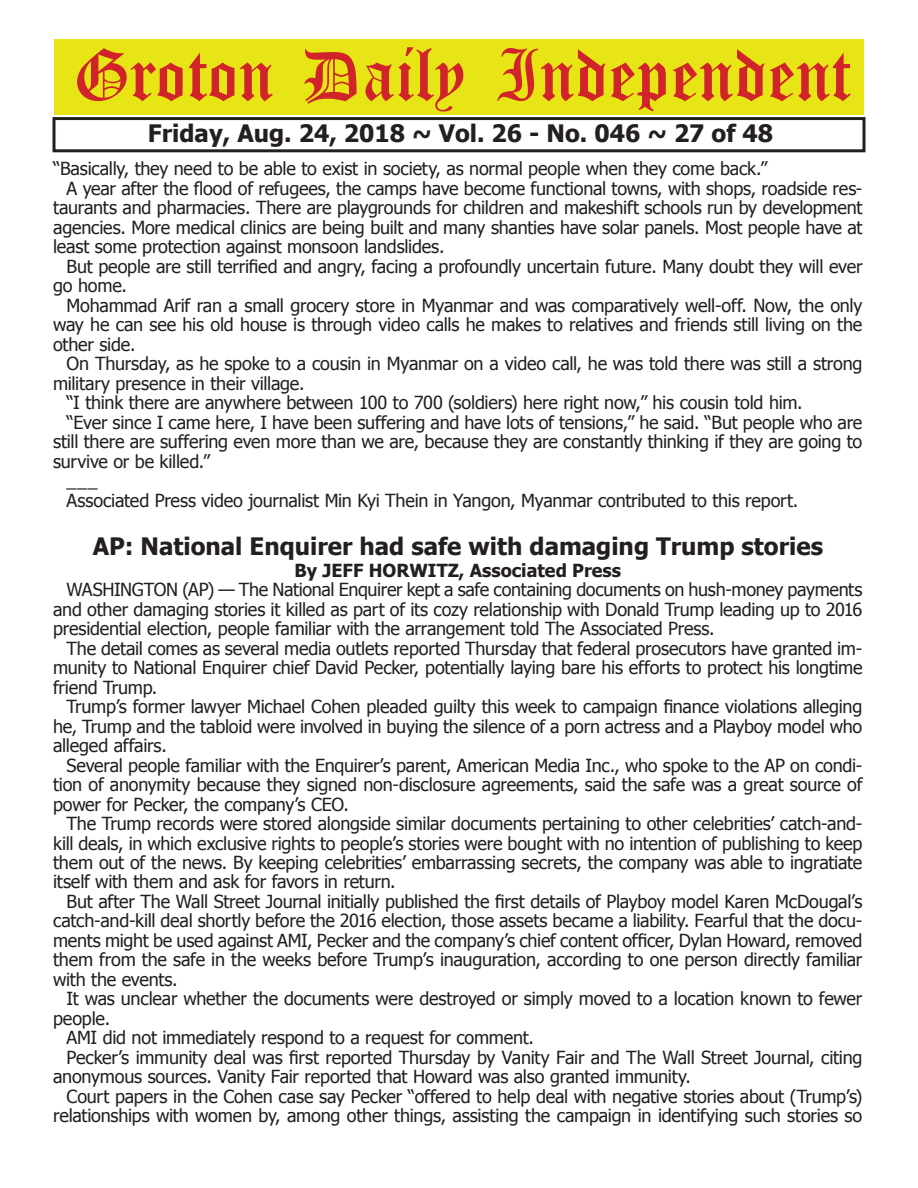
<style>
.page{position:relative;width:918px;height:1188px;background:#fff}
.page>*{position:absolute;margin:0;border:0;box-sizing:border-box;transform-origin:0 0}
.t1{font:54px "Old English Five";color:#d1232a}
.t2{font:700 24px "Tahoma";color:#231f20}
.t3{font:18px/19.5px "Tahoma";letter-spacing:-.01em;color:#231f20;text-align:justify}
.t4{font:700 18px "Tahoma";color:#231f20}
</style>
<div class="page">
<div style="left:52px;top:117px;width:814px;height:35px;border:3px solid #231f20"></div>
<div style="left:54px;top:40px;width:810px;height:75px;background:#e7e515"></div>
<h1 class="t1" style="left:73px;top:50px;width:779px">Groton Daily Independent</h1>
<h2 class="t2" style="left:148px;top:116px;width:627px">Friday, Aug. 24, 2018 ~ Vol. 26 - No. 046 ~ 27 of 48</h2>
<p class="t3" style="left:53px;top:158px;width:716px">“Basically, they need to be able to exist in society, as normal people when they come back.”</p>
<p class="t3" style="left:67px;top:178px;width:797px">A year after the flood of refugees, the camps have become functional towns, with shops, roadside res-</p>
<p class="t3" style="left:53px;top:197px;width:811px">taurants and pharmacies. There are playgrounds for children and makeshift schools run by development</p>
<p class="t3" style="left:53px;top:217px;width:811px">agencies. More medical clinics are being built and many shanties have solar panels. Most people have at</p>
<p class="t3" style="left:53px;top:236px;width:393px">least some protection against monsoon landslides.</p>
<p class="t3" style="left:67px;top:255px;width:797px">But people are still terrified and angry, facing a profoundly uncertain future. Many doubt they will ever</p>
<p class="t3" style="left:53px;top:275px;width:75px">go home.</p>
<p class="t3" style="left:67px;top:294px;width:797px">Mohammad Arif ran a small grocery store in Myanmar and was comparatively well-off. Now, the only</p>
<p class="t3" style="left:53px;top:314px;width:811px">way he can see his old house is through video calls he makes to relatives and friends still living on the</p>
<p class="t3" style="left:53px;top:333px;width:84px">other side.</p>
<p class="t3" style="left:67px;top:353px;width:797px">On Thursday, as he spoke to a cousin in Myanmar on a video call, he was told there was still a strong</p>
<p class="t3" style="left:53px;top:372px;width:253px">military presence in their village.</p>
<p class="t3" style="left:67px;top:392px;width:737px">“I think there are anywhere between 100 to 700 (soldiers) here right now,” his cousin told him.</p>
<p class="t3" style="left:67px;top:411px;width:797px">“Ever since I came here, I have been suffering and have lots of tensions,” he said. “But people who are</p>
<p class="t3" style="left:53px;top:431px;width:811px">still there are suffering even more than we are, because they are constantly thinking if they are going to</p>
<p class="t3" style="left:53px;top:450px;width:158px">survive or be killed.”</p>
<p class="t3" style="left:67px;top:470px;width:33px">___</p>
<p class="t3" style="left:67px;top:489px;width:733px">Associated Press video journalist Min Kyi Thein in Yangon, Myanmar contributed to this report.</p>
<h2 class="t2" style="left:93px;top:529px;width:732px">AP: National Enquirer had safe with damaging Trump stories</h2>
<p class="t4" style="left:295px;top:557px;width:328px">By JEFF HORWITZ, Associated Press</p>
<p class="t3" style="left:53px;top:579px;width:811px;text-indent:14px">WASHINGTON (AP) — The National Enquirer kept a safe containing documents on hush-money payments and other damaging stories it killed as part of its cozy relationship with Donald Trump leading up to 2016 presidential election, people familiar with the arrangement told The Associated Press.</p>
<p class="t3" style="left:53px;top:637px;width:811px;text-indent:14px">The detail comes as several media outlets reported Thursday that federal prosecutors have granted im&shy;munity to National Enquirer chief David Pecker, potentially laying bare his efforts to protect his longtime friend Trump.</p>
<p class="t3" style="left:53px;top:696px;width:811px;text-indent:14px">Trump’s former lawyer Michael Cohen pleaded guilty this week to campaign finance violations alleging he, Trump and the tabloid were involved in buying the silence of a porn actress and a Playboy model who alleged affairs.</p>
<p class="t3" style="left:53px;top:754px;width:811px;text-indent:14px">Several people familiar with the Enquirer’s parent, American Media Inc., who spoke to the AP on condi&shy;tion of anonymity because they signed non-disclosure agreements, said the safe was a great source of power for Pecker, the company’s CEO.</p>
<p class="t3" style="left:53px;top:813px;width:811px;text-indent:14px">The Trump records were stored alongside similar documents pertaining to other celebrities’ catch-and&shy;kill deals, in which exclusive rights to people’s stories were bought with no intention of publishing to keep them out of the news. By keeping celebrities’ embarrassing secrets, the company was able to ingratiate itself with them and ask for favors in return.</p>
<p class="t3" style="left:53px;top:891px;width:811px;text-indent:14px">But after The Wall Street Journal initially published the first details of Playboy model Karen McDougal’s catch-and-kill deal shortly before the 2016 election, those assets became a liability. Fearful that the docu&shy;ments might be used against AMI, Pecker and the company’s chief content officer, Dylan Howard, removed them from the safe in the weeks before Trump’s inauguration, according to one person directly familiar with the events.</p>
<p class="t3" style="left:67px;top:988px;width:797px">It was unclear whether the documents were destroyed or simply moved to a location known to fewer</p>
<p class="t3" style="left:53px;top:1008px;width:59px">people.</p>
<p class="t3" style="left:67px;top:1027px;width:469px">AMI did not immediately respond to a request for comment.</p>
<p class="t3" style="left:67px;top:1047px;width:797px">Pecker’s immunity deal was first reported Thursday by Vanity Fair and The Wall Street Journal, citing</p>
<p class="t3" style="left:53px;top:1066px;width:639px">anonymous sources. Vanity Fair reported that Howard was also granted immunity.</p>
<p class="t3" style="left:67px;top:1086px;width:797px">Court papers in the Cohen case say Pecker “offered to help deal with negative stories about (Trump’s)</p>
<p class="t3" style="left:53px;top:1105px;width:811px">relationships with women by, among other things, assisting the campaign in identifying such stories so</p>
</div>
